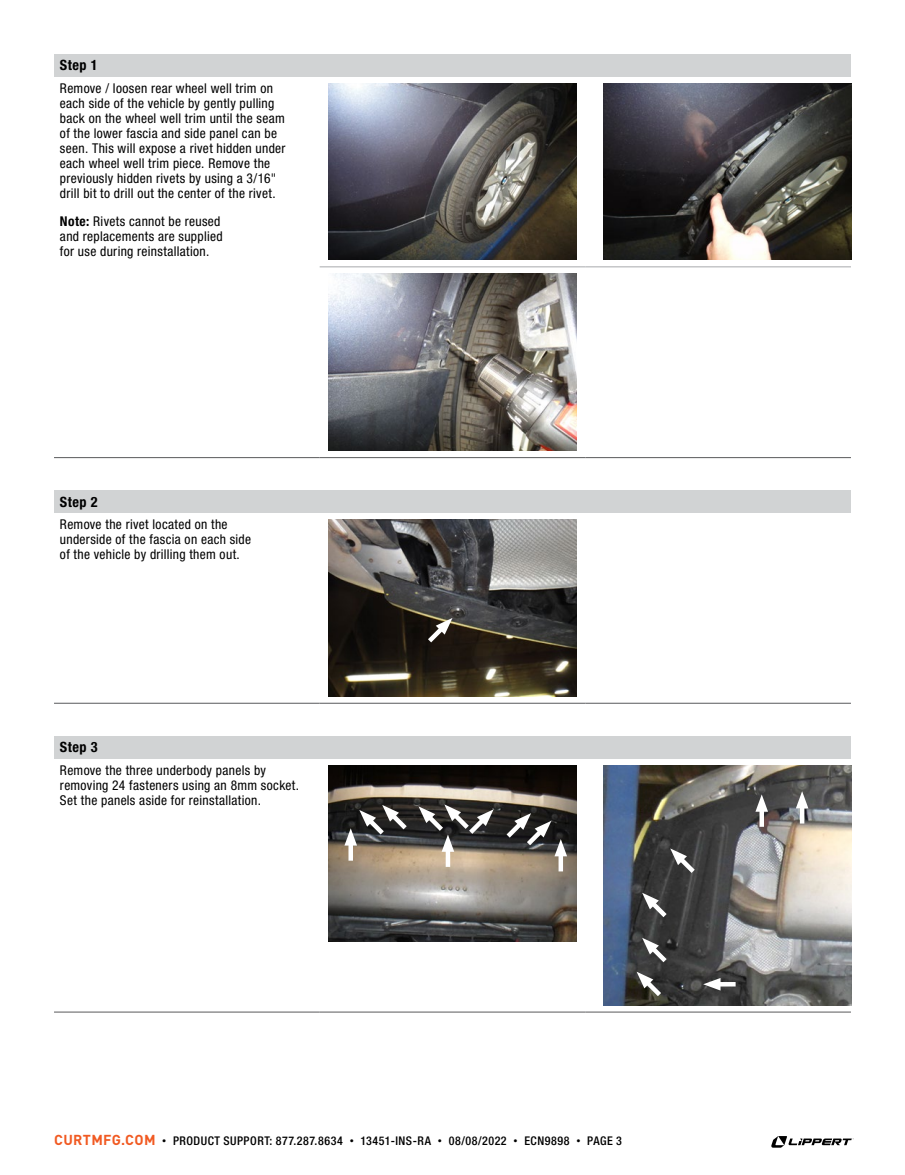
<style>
.page{position:relative;width:905px;height:1175px;background:#fff}
.page>*{position:absolute;margin:0;border:0;box-sizing:border-box;transform-origin:0 0}
.t1{font:700 condensed 14.25px "Helvetica Neue LT Std";letter-spacing:.035em;color:#000}
.t2{font:condensed 13.5px/15px "Helvetica Neue LT Std";letter-spacing:.025em;color:#000}
.t3{font:500 condensed 12px "Helvetica Neue LT Std";letter-spacing:.045em;color:#000}
.s1{font-weight:700}
.s2{font-family:"DINOT";font-weight:700;font-stretch:normal;font-size:14.25px;color:#f15a22}
.s3{font-family:"DINOT";font-weight:400;font-stretch:normal;font-size:9px}
</style>
<div class="page">
<svg style="left:771px;top:1136px;width:82px;height:11px"></svg>
<div style="left:54px;top:54px;width:796px;height:22px;background:#d1d3d4"></div>
<hr style="left:320px;top:457px;width:265px;height:1px;background:#58595b">
<hr style="left:585px;top:457px;width:265px;height:1px;background:#58595b">
<hr style="left:54px;top:457px;width:266px;height:1px;background:#58595b">
<hr style="left:320px;top:266px;width:265px;height:1px;background:#a7a9ac">
<hr style="left:585px;top:266px;width:265px;height:1px;background:#a7a9ac">
<img style="left:329px;top:83px;width:247px;height:177px">
<img style="left:603px;top:83px;width:248px;height:177px">
<img style="left:329px;top:274px;width:247px;height:176px">
<div style="left:54px;top:736px;width:796px;height:22px;background:#d1d3d4"></div>
<hr style="left:54px;top:1011px;width:266px;height:1px;background:#58595b">
<hr style="left:320px;top:1011px;width:265px;height:1px;background:#58595b">
<hr style="left:585px;top:1011px;width:265px;height:1px;background:#58595b">
<img style="left:329px;top:765px;width:247px;height:176px">
<img style="left:603px;top:765px;width:248px;height:240px">
<div style="left:54px;top:490px;width:796px;height:22px;background:#d1d3d4"></div>
<hr style="left:54px;top:703px;width:266px;height:1px;background:#58595b">
<hr style="left:320px;top:703px;width:265px;height:1px;background:#58595b">
<hr style="left:585px;top:703px;width:265px;height:1px;background:#58595b">
<img style="left:329px;top:519px;width:247px;height:177px">
<svg style="left:423px;top:618px;width:29px;height:29px"></svg>
<div style="left:445px;top:845px;width:5px;height:22px;background:#fff"></div>
<svg style="left:418px;top:804px;width:75px;height:47px;background:#565554"></svg>
<div style="left:348px;top:839px;width:5px;height:21px;background:#fff"></div>
<svg style="left:344px;top:805px;width:67px;height:40px;background:#4f4f4f"></svg>
<div style="left:558px;top:850px;width:5px;height:21px;background:#fff"></div>
<svg style="left:502px;top:813px;width:65px;height:43px;background:#504e4d"></svg>
<div style="left:799px;top:802px;width:5px;height:21px;background:#fff"></div>
<svg style="left:795px;top:791px;width:13px;height:17px"></svg>
<div style="left:759px;top:805px;width:5px;height:21px;background:#fff"></div>
<svg style="left:755px;top:794px;width:13px;height:17px"></svg>
<svg style="left:670px;top:848px;width:29px;height:29px"></svg>
<svg style="left:636px;top:937px;width:35px;height:64px;background:#555553"></svg>
<hr style="left:714px;top:982px;width:21px;height:4px;background:#fff">
<svg style="left:703px;top:978px;width:17px;height:12px"></svg>
<svg style="left:642px;top:892px;width:29px;height:30px"></svg>
<p class="t1" style="left:60px;top:56px;width:39px">Step 1</p>
<p class="t2" style="left:60px;top:80px;width:227px">Remove / loosen rear wheel well trim on each side of the vehicle by gently pulling back on the wheel well trim until the seam of the lower fascia and side panel can be seen. This will expose a rivet hidden under each wheel well trim piece. Remove the previously hidden rivets by using a 3/16" drill bit to drill out the center of the rivet.</p>
<p class="t2" style="left:60px;top:214px;width:164px"><span class="s1">Note:</span> Rivets cannot be reused and replacements are supplied for use during reinstallation.</p>
<p class="t1" style="left:60px;top:493px;width:39px">Step 2</p>
<p class="t2" style="left:60px;top:517px;width:193px">Remove the rivet located on the underside of the fascia on each side of the vehicle by drilling them out.</p>
<p class="t1" style="left:60px;top:738px;width:39px">Step 3</p>
<p class="t2" style="left:60px;top:762px;width:241px">Remove the three underbody panels by removing 24 fasteners using an 8mm socket.<br>Set the panels aside for reinstallation.</p>
<p class="t3" style="left:54px;top:1133px;width:569px"><span class="s2">CURTMFG.COM</span> <span class="s3">•</span> PRODUCT SUPPORT: 877.287.8634 <span class="s3">•</span> 13451-INS-RA <span class="s3">•</span> 08/08/2022 <span class="s3">•</span> ECN9898 <span class="s3">•</span> PAGE 3</p>
</div>
